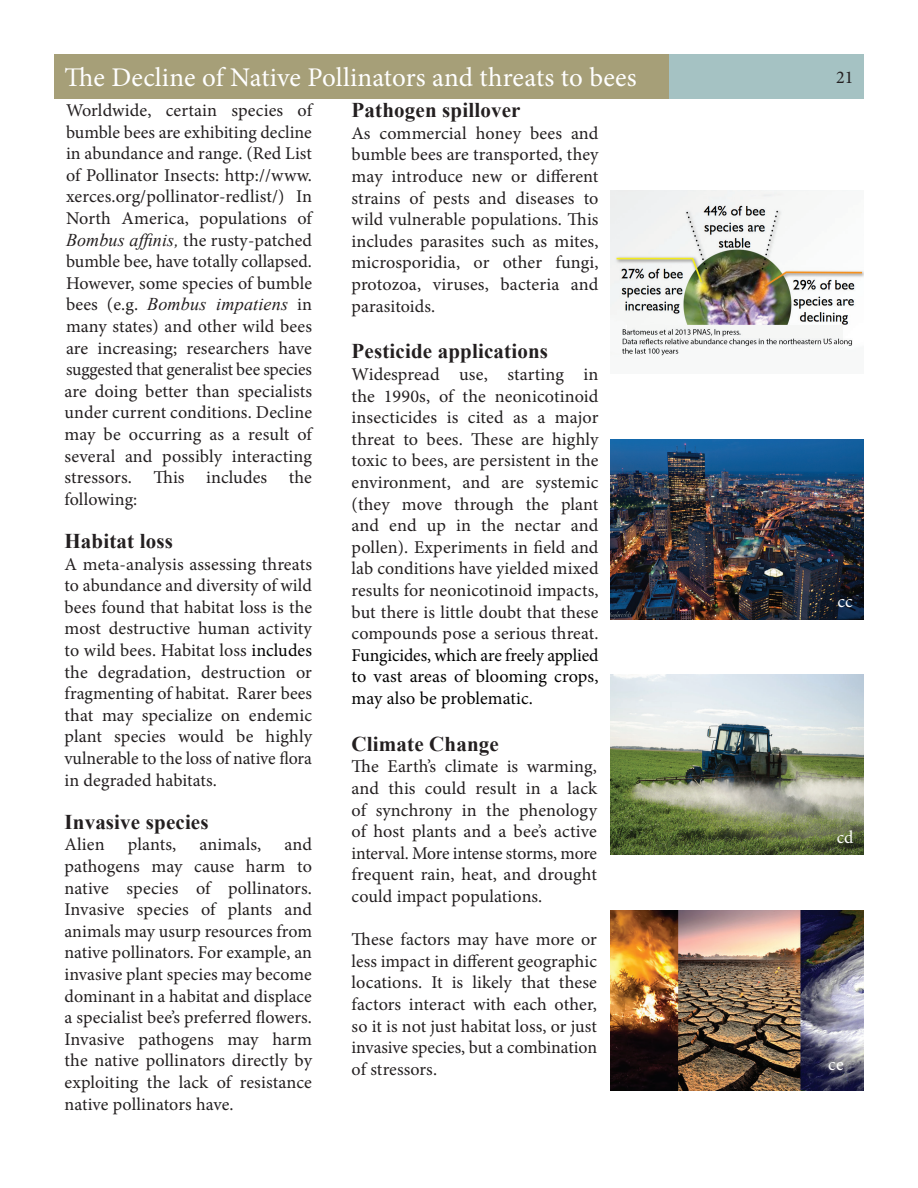
<style>
.page{position:relative;width:918px;height:1188px;background:#fff}
.page>*{position:absolute;margin:0;border:0;box-sizing:border-box;transform-origin:0 0}
.t1{font:27px "Minion Pro";letter-spacing:.005em;color:#fff}
.t2{font:700 21px "Times New Roman";letter-spacing:.01em;color:#231f20}
.t3{font:18px/21.6px "Minion Pro";letter-spacing:.005em;color:#231f20;text-align:justify}
.t4{font:18px/21.6px "Minion Pro";letter-spacing:.005em;color:#000;text-align:justify}
.t5{font:italic 18px "Times New Roman";letter-spacing:.005em;color:#231f20}
.t6{font:18px "Minion Pro";color:#fff}
.s1{font-family:"Times New Roman";font-style:italic}
.s2{font-family:"Minion Pro";font-style:normal}
.s3{color:#000}
</style>
<div class="page">
<div style="left:54px;top:54px;width:616px;height:45px;background:#a69f78"></div>
<div style="left:670px;top:54px;width:194px;height:45px;background:#a5c2c3"></div>
<img style="left:610px;top:439px;width:254px;height:180px">
<img style="left:610px;top:675px;width:254px;height:180px">
<img style="left:610px;top:911px;width:254px;height:180px">
<img style="left:610px;top:190px;width:254px;height:167px">
<h1 class="t1" style="left:64px;top:60px;width:574px">The Decline of Native Pollinators and threats to bees</h1>
<p class="t3" style="left:66px;top:100px;width:248px">Worldwide, certain species of bumble bees are exhibiting decline in abundance and range. (Red List of Pollinator Insects: http://www. xerces.org/pollinator-redlist/) In North America, populations of <span class="s1">Bombus affinis,</span> the rusty-patched bumble bee, have totally collapsed.<br>However, some species of bumble</p>
<p class="t5" style="left:66px;top:292px;width:248px"><span class="s2">bees (e.g.</span> Bombus impatiens <span class="s2">in</span></p>
<p class="t3" style="left:64px;top:316px;width:249px">many states) and other wild bees are increasing; researchers have suggested that generalist bee species are doing better than specialists under current conditions. Decline may be occurring as a result of several and possibly interacting stressors. This includes the following:</p>
<p class="t2" style="left:64px;top:526px;width:110px">Habitat loss</p>
<p class="t3" style="left:64px;top:553px;width:249px">A meta-analysis assessing threats to abundance and diversity of wild bees found that habitat loss is the most destructive human activity to wild bees. Habitat loss <span class="s3">includes </span>the degradation, destruction or fragmenting of habitat. Rarer bees that may specialize on endemic plant species would be highly vulnerable to the loss of native flora in degraded habitats.</p>
<p class="t2" style="left:64px;top:807px;width:146px">Invasive species</p>
<p class="t3" style="left:64px;top:834px;width:42px">Alien</p>
<p class="t3" style="left:128px;top:834px;width:50px">plants,</p>
<p class="t3" style="left:200px;top:834px;width:63px">animals,</p>
<p class="t3" style="left:64px;top:834px;width:249px;text-indent:220px">and pathogens may cause harm to native species of pollinators.<br>Invasive species of plants and animals may usurp resources from native pollinators. For example, an invasive plant species may become dominant in a habitat and displace a specialist bee’s preferred flowers.<br>Invasive pathogens may harm the native pollinators directly by exploiting the lack of resistance native pollinators have.</p>
<p class="t2" style="left:352px;top:96px;width:170px">Pathogen spillover</p>
<p class="t3" style="left:352px;top:122px;width:248px">As commercial honey bees and bumble bees are transported, they may introduce new or different strains of pests and diseases to wild vulnerable populations. This includes parasites such as mites, microsporidia, or other fungi, protozoa, viruses, bacteria and parasitoids.</p>
<p class="t2" style="left:352px;top:337px;width:198px">Pesticide applications</p>
<p class="t3" style="left:352px;top:363px;width:248px">Widespread use, starting in the 1990s, of the neonicotinoid insecticides is cited as a major threat to bees. These are highly toxic to bees, are persistent in the environment, and are systemic (they move through the plant and end up in the nectar and pollen). Experiments in field and lab conditions have yielded mixed results for neonicotinoid impacts, but there is little doubt that these compounds pose a serious threat.</p>
<p class="t4" style="left:352px;top:644px;width:248px">Fungicides, which are freely applied to vast areas of blooming crops, may also be problematic.</p>
<p class="t2" style="left:352px;top:729px;width:149px">Climate Change</p>
<p class="t3" style="left:352px;top:756px;width:247px">The Earth’s climate is warming, and this could result in a lack of synchrony in the phenology of host plants and a bee’s active interval. More intense storms, more frequent rain, heat, and drought could impact populations.</p>
<p class="t3" style="left:352px;top:929px;width:247px">These factors may have more or less impact in different geographic locations. It is likely that these factors interact with each other, so it is not just habitat loss, or just invasive species, but a combination of stressors.</p>
<p class="t3" style="left:836px;top:67px;width:19px">21</p>
<p class="t6" style="left:838px;top:589px;width:17px">cc</p>
<p class="t6" style="left:837px;top:825px;width:18px">cd</p>
<p class="t6" style="left:828px;top:1052px;width:17px">ce</p>
</div>
